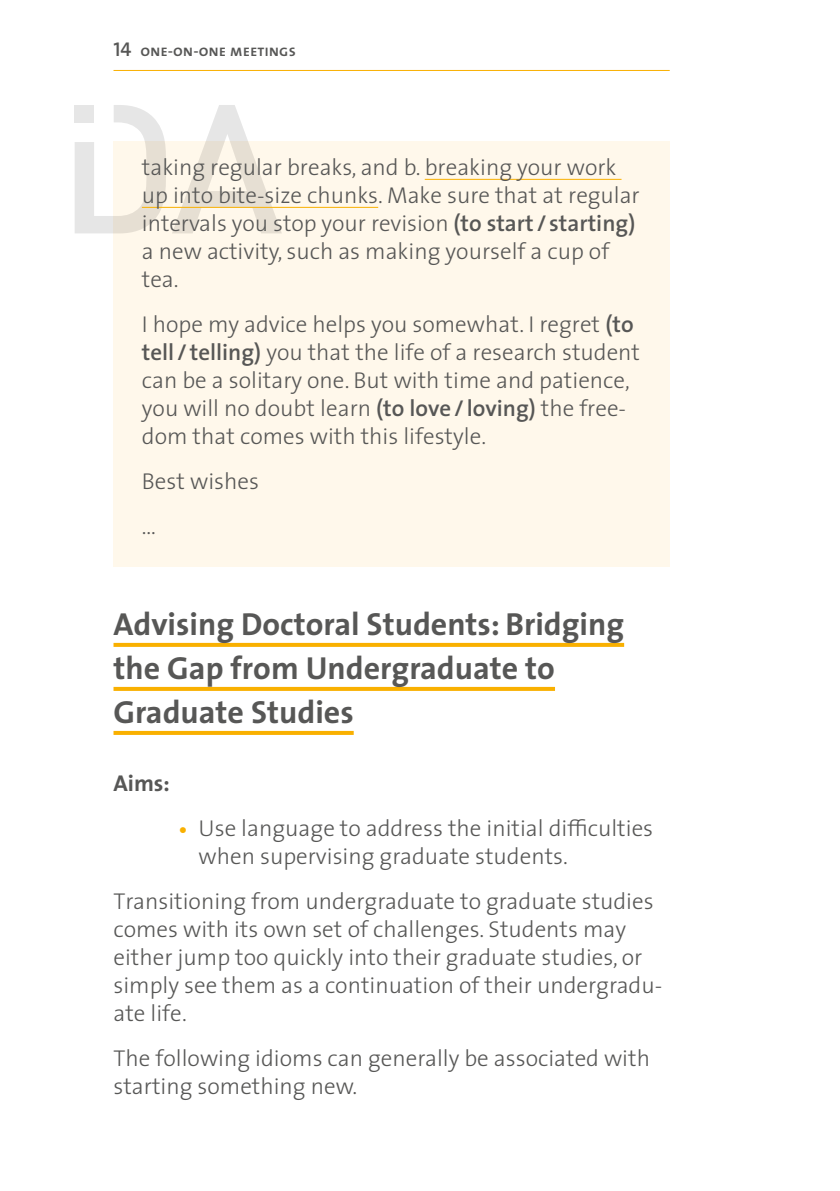
<style>
.page{position:relative;width:840px;height:1191px;background:#fff}
.page>*{position:absolute;margin:0;border:0;box-sizing:border-box;transform-origin:0 0}
.t1{font:700 32px/44px "The Sans";color:#575756}
.t2{font:300 23px/28px "The Sans";color:#575756}
.t3{font:700 23px "The Sans";color:#575756}
.t4{font:16px "The Sans Semi Bold Caps";color:#575756}
.s1{font-size:20px}
.s2{font-weight:600}
.s3{font-weight:700;font-size:20px;color:#f9b000}
</style>
<div class="page">
<div style="left:113px;top:142px;width:556px;height:425px;background:#fff8eb"></div>
<hr style="left:113px;top:70px;width:556px;height:1px;background:#f9b000">
<svg style="left:75px;top:105px;width:207px;height:128px"></svg>
<div style="left:75px;top:105px;width:19px;height:18px;background:#e6e6e6"></div>
<hr style="left:424px;top:179px;width:197px;height:1px;background:#f9b000">
<hr style="left:142px;top:207px;width:236px;height:1px;background:#f9b000">
<svg style="left:113px;top:643px;width:510px;height:4px;background:#f9b206"></svg>
<svg style="left:113px;top:687px;width:441px;height:4px;background:#f9b105"></svg>
<svg style="left:113px;top:731px;width:240px;height:4px"></svg>
<p class="t4" style="left:113px;top:37px;width:184px"><span class="s1">14</span> one-on-one meetings</p>
<p class="t2" style="left:142px;top:153px;width:499px">taking regular breaks, and b. breaking your work up into bite-size chunks. Make sure that at regular intervals you stop your revision <span class="s2">(to start / starting) </span>a new activity, such as making yourself a cup of tea.</p>
<p class="t2" style="left:142px;top:310px;width:499px">I hope my advice helps you somewhat. I regret <span class="s2">(to tell / telling)</span> you that the life of a research student can be a solitary one. But with time and patience, you will no doubt learn <span class="s2">(to love/ loving)</span> the free&shy;dom that comes with this lifestyle.</p>
<p class="t2" style="left:142px;top:458px;width:119px;line-height:45px">Best wishes …</p>
<h1 class="t1" style="left:113px;top:601px;width:512px">Advising Doctoral Students: Bridging the Gap from Undergraduate to<br>Graduate Studies</h1>
<p class="t3" style="left:113px;top:763px;width:58px">Aims:</p>
<p class="t2" style="left:198px;top:813px;width:456px;text-indent:-20px"><span class="s3">•</span> Use language to address the initial difficulties when supervising graduate students.</p>
<p class="t2" style="left:113px;top:886px;width:550px">Transitioning from undergraduate to graduate studies comes with its own set of challenges. Students may either jump too quickly into their graduate studies, or simply see them as a continuation of their undergradu&shy;ate life.</p>
<p class="t2" style="left:113px;top:1043px;width:537px">The following idioms can generally be associated with starting something new.</p>
</div>
